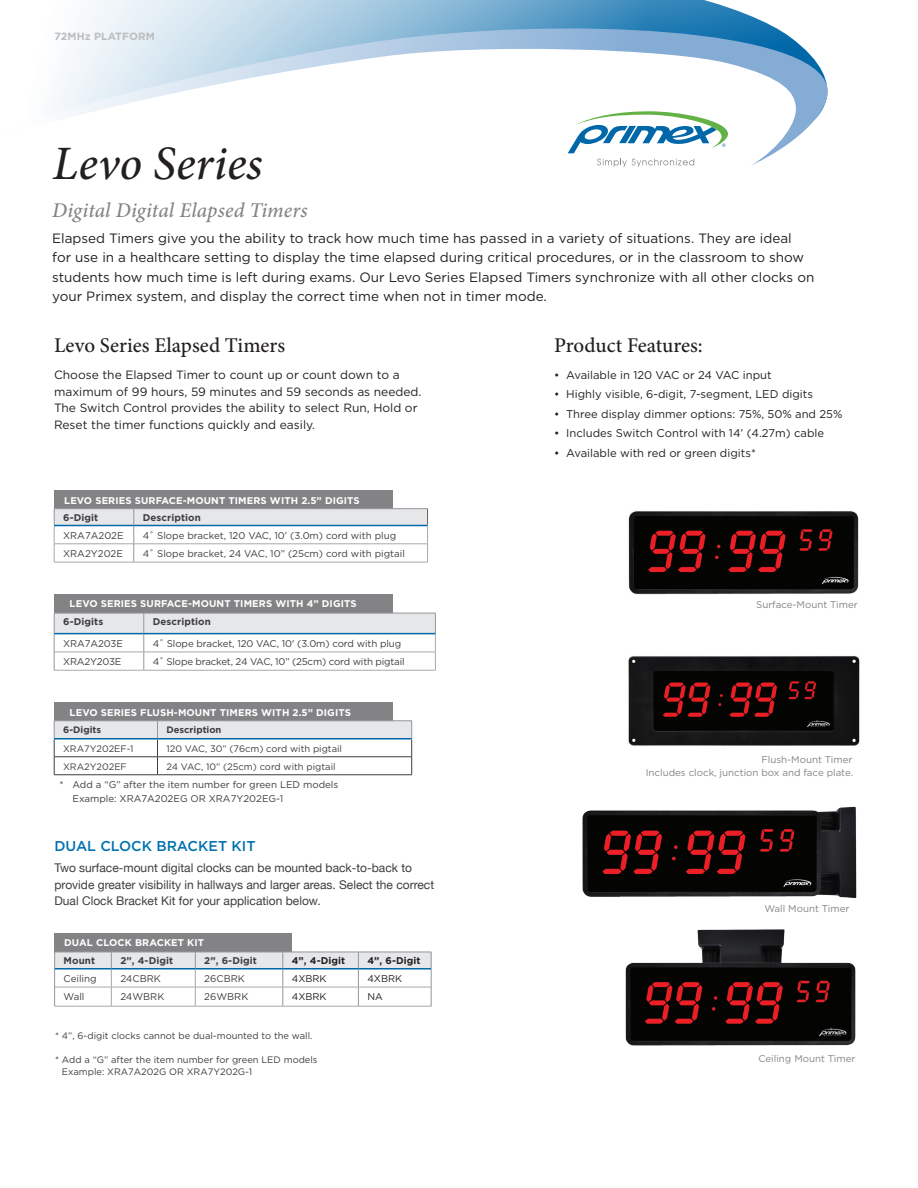
<style>
.page{position:relative;width:918px;height:1188px;background:#fff}
.page>*{position:absolute;margin:0;border:0;box-sizing:border-box;transform-origin:0 0}
.t1{font:italic 500 48px "Minion Pro";color:#231f20}
.t2{font:500 21px "Minion Pro";color:#231f20}
.t3{font:italic 500 21px "Minion Pro";letter-spacing:.005em;color:#838386}
.t4{font:500 14.25px "Gotham";color:#0072b0}
.t5{font:13.5px/19.5px "Gotham";color:#231f20}
.t6{font:12px/16.5px "Gotham";color:#231f20}
.t7{font:12px/16.5px "Helvetica Neue";color:#3e3e3f}
.t8{font:11.25px "Gotham";color:#231f20}
.t9{font:700 10.5px "Gotham";letter-spacing:.01em;color:#bcbdc0}
.t10{font:9.75px/14.2px "Gotham";color:#3e3e3f}
.t11{font:700 9.75px "Gotham";letter-spacing:.01em;color:#fff}
.t12{font:9.75px "Gotham";color:#838386}
.t13{font:700 9.75px "Gotham";letter-spacing:.01em;color:#3e3e3f}
.t14{font:9.75px "Gotham";letter-spacing:-.02em;color:#3e3e3f}
.t15{font:700 9.75px "Gotham";letter-spacing:.01em;color:#231f20}
.t16{font:9.75px "Gotham";color:#231f20}
.t17{font:9.3px/12px "Gotham";color:#3e3e3f}
.t18{font:700 9.3px "Gotham";color:#3e3e3f}
</style>
<div class="page">
<svg style="left:91px;top:0;width:662px;height:17px"></svg>
<svg style="left:54px;top:17px;width:774px;height:149px"></svg>
<svg style="left:568px;top:111px;width:160px;height:42px"></svg>
<svg style="left:597px;top:159px;width:97px;height:8px"></svg>
<div style="left:54px;top:490px;width:338px;height:20px;background:#838386"></div>
<div style="left:54px;top:594px;width:338px;height:19px;background:#838386"></div>
<div style="left:54px;top:702px;width:338px;height:19px;background:#838386"></div>
<div style="left:54px;top:933px;width:238px;height:19px;background:#838386"></div>
<hr style="left:54px;top:562px;width:80px;height:1px;background:#a8a9ad">
<hr style="left:134px;top:562px;width:294px;height:1px;background:#a8a9ad">
<hr style="left:54px;top:508px;width:80px;height:1px;background:#939598">
<hr style="left:134px;top:508px;width:294px;height:1px;background:#939598">
<svg style="left:54px;top:509px;width:374px;height:53px"></svg>
<hr style="left:111px;top:1006px;width:84px;height:1px;background:#a8a9ad">
<hr style="left:195px;top:1006px;width:88px;height:1px;background:#a8a9ad">
<hr style="left:54px;top:1006px;width:57px;height:1px;background:#a8a9ad">
<hr style="left:283px;top:1006px;width:75px;height:1px;background:#a8a9ad">
<hr style="left:358px;top:1006px;width:73px;height:1px;background:#a8a9ad">
<svg style="left:54px;top:952px;width:378px;height:54px"></svg>
<hr style="left:55px;top:968px;width:56px;height:2px;background:#0068a9">
<hr style="left:111px;top:968px;width:84px;height:2px;background:#0068a9">
<hr style="left:195px;top:968px;width:88px;height:2px;background:#0068a9">
<hr style="left:283px;top:968px;width:75px;height:2px;background:#0068a9">
<hr style="left:358px;top:968px;width:73px;height:2px;background:#0068a9">
<hr style="left:54px;top:775px;width:104px;height:1px;background:#3e3e3f">
<hr style="left:158px;top:775px;width:254px;height:1px;background:#3e3e3f">
<svg style="left:54px;top:721px;width:358px;height:54px"></svg>
<hr style="left:54px;top:738px;width:104px;height:2px;background:#0068a9">
<hr style="left:158px;top:738px;width:254px;height:2px;background:#0068a9">
<hr style="left:54px;top:670px;width:90px;height:1px;background:#a8a9ad">
<hr style="left:144px;top:670px;width:292px;height:1px;background:#a8a9ad">
<svg style="left:54px;top:613px;width:382px;height:57px"></svg>
<hr style="left:54px;top:633px;width:90px;height:1px;background:#0068a9">
<hr style="left:144px;top:633px;width:292px;height:1px;background:#0068a9">
<img style="left:628px;top:511px;width:231px;height:84px">
<img style="left:628px;top:656px;width:232px;height:90px">
<img style="left:625px;top:929px;width:231px;height:117px">
<img style="left:582px;top:806px;width:275px;height:92px">
<p class="t9" style="left:54px;top:29px;width:102px">72MHz PLATFORM</p>
<h1 class="t1" style="left:53px;top:130px;width:211px">Levo Series</h1>
<h2 class="t3" style="left:52px;top:196px;width:257px">Digital Digital Elapsed Timers</h2>
<p class="t5" style="left:52px;top:228px;width:764px">Elapsed Timers give you the ability to track how much time has passed in a variety of situations. They are ideal<br>for use in a healthcare setting to display the time elapsed during critical procedures, or in the classroom to show students how much time is left during exams. Our Levo Series Elapsed Timers synchronize with all other clocks on your Primex system, and display the correct time when not in timer mode.</p>
<h2 class="t2" style="left:54px;top:331px;width:233px">Levo Series Elapsed Timers</h2>
<p class="t6" style="left:54px;top:366px;width:369px">Choose the Elapsed Timer to count up or count down to a maximum of 99 hours, 59 minutes and 59 seconds as needed.<br>The Switch Control provides the ability to select Run, Hold or Reset the timer functions quickly and easily.</p>
<p class="t11" style="left:64px;top:494px;width:297px">LEVO SERIES SURFACE-MOUNT TIMERS WITH 2.5” DIGITS</p>
<p class="t13" style="left:63px;top:511px;width:37px">6-Digit</p>
<p class="t13" style="left:143px;top:511px;width:60px">Description</p>
<p class="t10" style="left:63px;top:528px;width:62px">XRA7A202E</p>
<p class="t10" style="left:143px;top:528px;width:255px">4˚ Slope bracket, 120 VAC, 10’ (3.0m) cord with plug</p>
<p class="t10" style="left:63px;top:546px;width:61px">XRA2Y202E</p>
<p class="t10" style="left:143px;top:546px;width:264px">4˚ Slope bracket, 24 VAC, 10” (25cm) cord with pigtail</p>
<p class="t11" style="left:70px;top:597px;width:289px">LEVO SERIES SURFACE-MOUNT TIMERS WITH 4” DIGITS</p>
<p class="t13" style="left:63px;top:615px;width:42px">6-Digits</p>
<p class="t13" style="left:153px;top:615px;width:60px">Description</p>
<p class="t10" style="left:63px;top:636px;width:61px">XRA7A203E</p>
<p class="t10" style="left:153px;top:636px;width:250px">4˚ Slope bracket, 120 VAC, 10' (3.0m) cord with plug</p>
<p class="t14" style="left:63px;top:655px;width:60px">XRA2Y203E</p>
<p class="t14" style="left:153px;top:655px;width:253px">4˚ Slope bracket, 24 VAC, 10” (25cm) cord with pigtail</p>
<p class="t11" style="left:70px;top:706px;width:283px">LEVO SERIES FLUSH-MOUNT TIMERS WITH 2.5” DIGITS</p>
<p class="t18" style="left:63px;top:723px;width:39px">6-Digits</p>
<p class="t18" style="left:166px;top:723px;width:57px">Description</p>
<p class="t17" style="left:63px;top:742px;width:72px">XRA7Y202EF-1</p>
<p class="t17" style="left:166px;top:742px;width:177px">120 VAC, 30” (76cm) cord with pigtail</p>
<p class="t17" style="left:63px;top:760px;width:65px">XRA2Y202EF</p>
<p class="t17" style="left:166px;top:760px;width:171px">24 VAC, 10” (25cm) cord with pigtail</p>
<p class="t10" style="left:72px;top:777px;width:267px;text-indent:-13px">* Add a “G” after the item number for green LED models<br>Example: XRA7A202EG OR XRA7Y202EG-1</p>
<p class="t4" style="left:54px;top:837px;width:203px">DUAL CLOCK BRACKET KIT</p>
<p class="t7" style="left:54px;top:859px;width:381px">Two surface-mount digital clocks can be mounted back-to-back to provide greater visibility in hallways and larger areas. Select the correct<br>Dual Clock Bracket Kit for your application below.</p>
<p class="t11" style="left:64px;top:936px;width:141px">DUAL CLOCK BRACKET KIT</p>
<p class="t13" style="left:64px;top:954px;width:33px">Mount</p>
<p class="t13" style="left:120px;top:954px;width:54px">2”, 4-Digit</p>
<p class="t13" style="left:204px;top:954px;width:54px">2”, 6-Digit</p>
<p class="t15" style="left:292px;top:954px;width:55px">4”, 4-Digit</p>
<p class="t15" style="left:367px;top:954px;width:55px">4”, 6-Digit</p>
<p class="t10" style="left:64px;top:971px;width:35px">Ceiling</p>
<p class="t10" style="left:120px;top:971px;width:42px">24CBRK</p>
<p class="t10" style="left:204px;top:971px;width:42px">26CBRK</p>
<p class="t16" style="left:292px;top:972px;width:36px">4XBRK</p>
<p class="t16" style="left:367px;top:972px;width:36px">4XBRK</p>
<p class="t10" style="left:64px;top:989px;width:22px">Wall</p>
<p class="t10" style="left:120px;top:989px;width:46px">24WBRK</p>
<p class="t10" style="left:204px;top:989px;width:46px">26WBRK</p>
<p class="t16" style="left:292px;top:990px;width:36px">4XBRK</p>
<p class="t16" style="left:367px;top:990px;width:17px">NA</p>
<p class="t17" style="left:55px;top:1029px;width:259px">* 4”, 6-digit clocks cannot be dual-mounted to the wall.</p>
<p class="t17" style="left:62px;top:1054px;width:257px;text-indent:-7px">* Add a “G” after the item number for green LED models<br>Example: XRA7A202G OR XRA7Y202G-1</p>
<h2 class="t2" style="left:554px;top:331px;width:150px">Product Features:</h2>
<p class="t8" style="left:554px;top:368px;width:219px">• Available in 120 VAC or 24 VAC input</p>
<p class="t8" style="left:554px;top:387px;width:260px">• Highly visible, 6-digit, 7-segment, LED digits</p>
<p class="t8" style="left:554px;top:407px;width:290px">• Three display dimmer options: 75%, 50% and 25%</p>
<p class="t8" style="left:554px;top:426px;width:271px">• Includes Switch Control with 14’ (4.27m) cable</p>
<p class="t8" style="left:554px;top:446px;width:203px">• Available with red or green digits*</p>
<p class="t12" style="left:756px;top:598px;width:103px">Surface-Mount Timer</p>
<p class="t12" style="left:761px;top:753px;width:93px">Flush-Mount Timer</p>
<p class="t12" style="left:646px;top:766px;width:209px">Includes clock, junction box and face plate.</p>
<p class="t12" style="left:764px;top:903px;width:87px">Wall Mount Timer</p>
<p class="t12" style="left:758px;top:1052px;width:99px">Ceiling Mount Timer</p>
</div>
